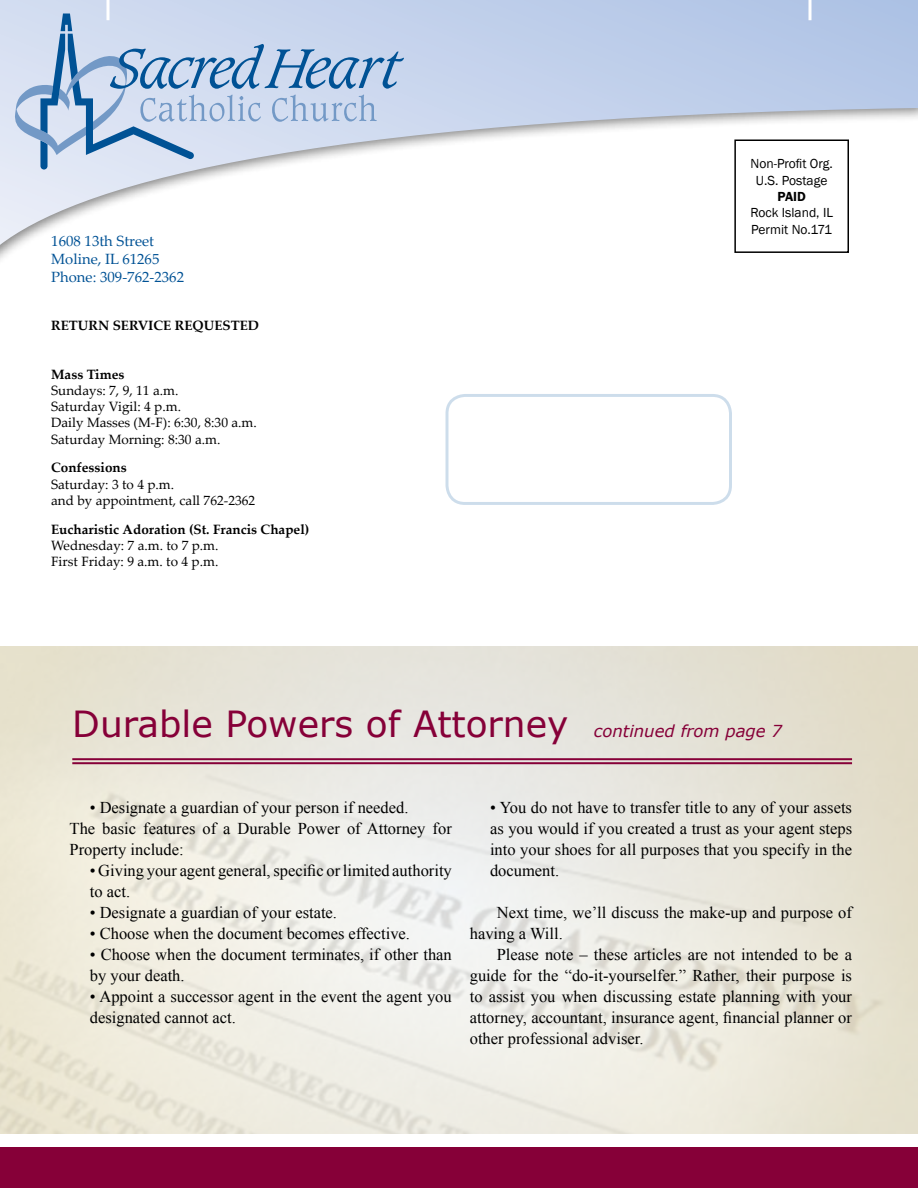
<style>
.page{position:relative;width:918px;height:1188px;background:#fff}
.page>*{position:absolute;margin:0;border:0;box-sizing:border-box;transform-origin:0 0}
.t1{font:36px "Verdana";color:#860038}
.t2{font:16.5px/21px "Times New Roman";color:#000}
.t3{font:14.85px/17.9px "Palatino Linotype";color:#005295}
.t4{font:13.5px/16.2px "Palatino Linotype";color:#000}
.t5{font:700 13.5px "Palatino Linotype";color:#000}
.t6{font:13.5px/16.5px "Franklin Gothic";color:#000;text-align:center}
.t7{font:600 13.5px "Franklin Gothic";color:#000}
.s1{font-style:italic;font-size:16.5px}
</style>
<div class="page">
<svg style="left:0;top:0;width:918px;height:245px"></svg>
<div style="left:0;top:1148px;width:918px;height:40px;background:#860038"></div>
<svg style="left:13px;top:14px;width:391px;height:156px"></svg>
<hr style="left:106px;top:0;width:4px;height:20px;background:#f3f6fb">
<svg style="left:808px;top:0;width:4px;height:20px"></svg>
<div style="left:446px;top:394px;width:286px;height:111px;border:3px solid #00549e;border-radius:18px"></div>
<hr style="left:72px;top:758px;width:780px;height:2px;background:#860038">
<hr style="left:72px;top:762px;width:780px;height:2px;background:#860038">
<p class="t3" style="left:51px;top:232px;width:134px">1608 13th Street<br>Moline, IL 61265<br>Phone: 309-762-2362</p>
<p class="t5" style="left:51px;top:316px;width:210px">RETURN SERVICE REQUESTED</p>
<p class="t5" style="left:51px;top:365px;width:75px">Mass Times</p>
<p class="t4" style="left:51px;top:382px;width:207px">Sundays: 7, 9, 11 a.m.<br>Saturday Vigil: 4 p.m.<br>Daily Masses (M-F): 6:30, 8:30 a.m.<br>Saturday Morning: 8:30 a.m.</p>
<p class="t5" style="left:51px;top:458px;width:77px">Confessions</p>
<p class="t4" style="left:51px;top:475px;width:206px">Saturday: 3 to 4 p.m.<br>and by appointment, call 762-2362</p>
<p class="t5" style="left:51px;top:519px;width:260px">Eucharistic Adoration (St. Francis Chapel)</p>
<p class="t4" style="left:51px;top:537px;width:169px">Wednesday: 7 a.m. to 7 p.m.<br>First Friday: 9 a.m. to 4 p.m.</p>
<p class="t6" style="left:751px;top:156px;width:84px">Non-Profit Org.<br>U.S. Postage</p>
<p class="t7" style="left:777px;top:188px;width:30px">PAID</p>
<p class="t6" style="left:750px;top:205px;width:84px;text-align:left">Rock Island, IL<br>Permit No.171</p>
<h1 class="t1" style="left:72px;top:701px;width:711px">Durable Powers of Attorney <span class="s1">continued from page 7</span></h1>
<p class="t2" style="left:70px;top:797px;width:384px;text-indent:20px">• Designate a guardian of your person if needed.<br>The basic features of a Durable Power of Attorney for<br>Property include:</p>
<p class="t2" style="left:90px;top:860px;width:363px">• Giving your agent general, specific or limited authority to act.</p>
<p class="t2" style="left:90px;top:902px;width:249px">• Designate a guardian of your estate.</p>
<p class="t2" style="left:90px;top:923px;width:322px">• Choose when the document becomes effective.</p>
<p class="t2" style="left:90px;top:944px;width:363px">• Choose when the document terminates, if other than by your death.</p>
<p class="t2" style="left:90px;top:986px;width:363px">• Appoint a successor agent in the event the agent you designated cannot act.</p>
<p class="t2" style="left:490px;top:797px;width:364px;text-align:justify">• You do not have to transfer title to any of your assets as you would if you created a trust as your agent steps into your shoes for all purposes that you specify in the document.</p>
<p class="t2" style="left:470px;top:902px;width:384px;text-indent:27px">Next time, we’ll discuss the make-up and purpose of having a Will.</p>
<p class="t2" style="left:470px;top:944px;width:384px;text-align:justify;text-indent:27px">Please note – these articles are not intended to be a guide for the “do-it-yourselfer.” Rather, their purpose is to assist you when discussing estate planning with your attorney, accountant, insurance agent, financial planner or other professional adviser.</p>
</div>
